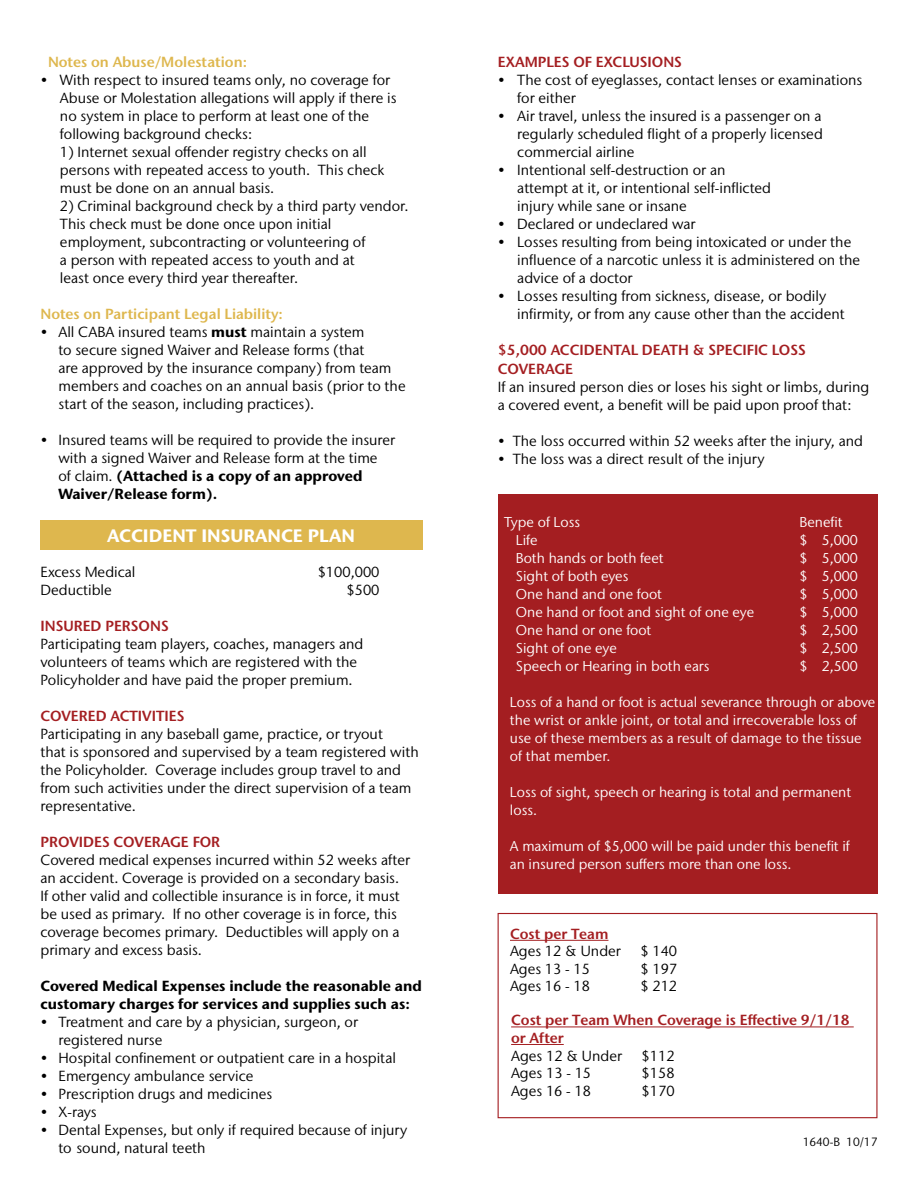
<style>
.page{position:relative;width:918px;height:1188px;background:#fff}
.page>*{position:absolute;margin:0;border:0;box-sizing:border-box;transform-origin:0 0}
.t1{font:700 18px "Stone Sans IIITC Pro";color:#fff}
.t2{font:14.7px/18px "Stone Sans IIITC Pro";color:#000}
.t3{font:600 14.7px/18px "Stone Sans IIITC Pro";color:#a41e21}
.t4{font:700 14.7px/18px "Stone Sans IIITC Pro";color:#000}
.t5{font:600 14.7px "Stone Sans IIITC Pro";color:#deb74e}
.t6{font:14.25px/18px "Stone Sans IIITC Pro";color:#fff}
.t7{font:12px "Stone Sans IIITC Pro";color:#000}
.s1{font-weight:700}
</style>
<div class="page">
<div style="left:40px;top:521px;width:383px;height:29px;background:#deb74e"></div>
<div style="left:498px;top:495px;width:380px;height:399px;background:#a41e21"></div>
<hr style="left:510px;top:940px;width:98px;height:1px;background:#a41e21">
<hr style="left:511px;top:1027px;width:343px;height:1px;background:#a41e21">
<hr style="left:511px;top:1044px;width:53px;height:1px;background:#a41e21">
<div style="left:498px;top:913px;width:380px;height:205px;border:1px solid #a41e21"></div>
<p class="t5" style="left:48px;top:53px;width:201px">Notes on Abuse/Molestation:</p>
<p class="t2" style="left:60px;top:71px;width:338px;text-indent:-19px">• With respect to insured teams only, no coverage for Abuse or Molestation allegations will apply if there is no system in place to perform at least one of the following background checks:</p>
<p class="t2" style="left:60px;top:143px;width:326px">1) Internet sexual offender registry checks on all persons with repeated access to youth. This check must be done on an annual basis.</p>
<p class="t2" style="left:60px;top:197px;width:350px">2) Criminal background check by a third party vendor.<br>This check must be done once upon initial employment, subcontracting or volunteering of<br>a person with repeated access to youth and at<br>least once every third year thereafter.</p>
<p class="t5" style="left:40px;top:305px;width:244px">Notes on Participant Legal Liability:</p>
<p class="t2" style="left:58px;top:323px;width:349px;text-indent:-18px">• All CABA insured teams <span class="s1">must</span> maintain a system<br>to secure signed Waiver and Release forms (that<br>are approved by the insurance company) from team members and coaches on an annual basis (prior to the start of the season, including practices).</p>
<p class="t2" style="left:58px;top:431px;width:338px;text-indent:-18px">• Insured teams will be required to provide the insurer with a signed Waiver and Release form at the time<br>of claim. <span class="s1">(Attached is a copy of an approved Waiver/Release form).</span></p>
<p class="t1" style="left:107px;top:524px;width:249px">ACCIDENT INSURANCE PLAN</p>
<p class="t2" style="left:40px;top:563px;width:97px">Excess Medical</p>
<p class="t2" style="left:318px;top:563px;width:63px">$100,000</p>
<p class="t2" style="left:40px;top:581px;width:73px">Deductible</p>
<p class="t2" style="left:347px;top:581px;width:34px">$500</p>
<p class="t3" style="left:40px;top:617px;width:130px">INSURED PERSONS</p>
<p class="t2" style="left:40px;top:635px;width:324px">Participating team players, coaches, managers and volunteers of teams which are registered with the<br>Policyholder and have paid the proper premium.</p>
<p class="t3" style="left:40px;top:707px;width:145px">COVERED ACTIVITIES</p>
<p class="t2" style="left:40px;top:725px;width:380px">Participating in any baseball game, practice, or tryout<br>that is sponsored and supervised by a team registered with the Policyholder. Coverage includes group travel to and from such activities under the direct supervision of a team representative.</p>
<p class="t3" style="left:40px;top:833px;width:181px">PROVIDES COVERAGE FOR</p>
<p class="t2" style="left:40px;top:851px;width:371px">Covered medical expenses incurred within 52 weeks after an accident. Coverage is provided on a secondary basis.<br>If other valid and collectible insurance is in force, it must be used as primary. If no other coverage is in force, this coverage becomes primary. Deductibles will apply on a primary and excess basis.</p>
<p class="t4" style="left:40px;top:977px;width:383px">Covered Medical Expenses include the reasonable and customary charges for services and supplies such as:</p>
<p class="t2" style="left:59px;top:1013px;width:301px;text-indent:-18px">• Treatment and care by a physician, surgeon, or registered nurse</p>
<p class="t2" style="left:40px;top:1049px;width:357px">• Hospital confinement or outpatient care in a hospital</p>
<p class="t2" style="left:40px;top:1067px;width:215px">• Emergency ambulance service</p>
<p class="t2" style="left:40px;top:1085px;width:233px">• Prescription drugs and medicines</p>
<p class="t2" style="left:40px;top:1103px;width:58px">• X-rays</p>
<p class="t2" style="left:59px;top:1121px;width:350px;text-indent:-18px">• Dental Expenses, but only if required because of injury to sound, natural teeth</p>
<p class="t3" style="left:498px;top:53px;width:186px">EXAMPLES OF EXCLUSIONS</p>
<p class="t2" style="left:517px;top:71px;width:347px;text-indent:-19px">• The cost of eyeglasses, contact lenses or examinations for either</p>
<p class="t2" style="left:517px;top:107px;width:307px;text-align:justify;text-indent:-19px">• Air travel, unless the insured is a passenger on a regularly scheduled flight of a properly licensed commercial airline</p>
<p class="t2" style="left:517px;top:161px;width:255px;text-indent:-19px">• Intentional self-destruction or an attempt at it, or intentional self-inflicted injury while sane or insane</p>
<p class="t2" style="left:498px;top:215px;width:199px">• Declared or undeclared war</p>
<p class="t2" style="left:517px;top:233px;width:344px;text-indent:-19px">• Losses resulting from being intoxicated or under the influence of a narcotic unless it is administered on the advice of a doctor</p>
<p class="t2" style="left:517px;top:287px;width:329px;text-indent:-19px">• Losses resulting from sickness, disease, or bodily infirmity, or from any cause other than the accident</p>
<p class="t3" style="left:498px;top:341px;width:310px">$5,000 ACCIDENTAL DEATH &amp; SPECIFIC LOSS<br>COVERAGE</p>
<p class="t2" style="left:498px;top:377px;width:373px">If an insured person dies or loses his sight or limbs, during a covered event, a benefit will be paid upon proof that:</p>
<p class="t2" style="left:498px;top:431px;width:367px">• The loss occurred within 52 weeks after the injury, and</p>
<p class="t2" style="left:498px;top:449px;width:268px">• The loss was a direct result of the injury</p>
<p class="t6" style="left:504px;top:513px;width:78px">Type of Loss</p>
<p class="t6" style="left:800px;top:513px;width:45px">Benefit</p>
<p class="t6" style="left:516px;top:531px;width:23px">Life</p>
<p class="t6" style="left:800px;top:531px;width:60px">$ 5,000</p>
<p class="t6" style="left:516px;top:549px;width:149px">Both hands or both feet</p>
<p class="t6" style="left:800px;top:549px;width:60px">$ 5,000</p>
<p class="t6" style="left:516px;top:567px;width:114px">Sight of both eyes</p>
<p class="t6" style="left:800px;top:567px;width:60px">$ 5,000</p>
<p class="t6" style="left:516px;top:585px;width:147px">One hand and one foot</p>
<p class="t6" style="left:800px;top:585px;width:60px">$ 5,000</p>
<p class="t6" style="left:516px;top:603px;width:240px">One hand or foot and sight of one eye</p>
<p class="t6" style="left:800px;top:603px;width:60px">$ 5,000</p>
<p class="t6" style="left:516px;top:621px;width:137px">One hand or one foot</p>
<p class="t6" style="left:800px;top:621px;width:60px">$ 2,500</p>
<p class="t6" style="left:516px;top:639px;width:102px">Sight of one eye</p>
<p class="t6" style="left:800px;top:639px;width:60px">$ 2,500</p>
<p class="t6" style="left:516px;top:657px;width:195px">Speech or Hearing in both ears</p>
<p class="t6" style="left:800px;top:657px;width:60px">$ 2,500</p>
<p class="t6" style="left:510px;top:693px;width:367px">Loss of a hand or foot is actual severance through or above the wrist or ankle joint, or total and irrecoverable loss of use of these members as a result of damage to the tissue of that member.</p>
<p class="t6" style="left:510px;top:783px;width:343px">Loss of sight, speech or hearing is total and permanent loss.</p>
<p class="t6" style="left:510px;top:837px;width:341px">A maximum of $5,000 will be paid under this benefit if an insured person suffers more than one loss.</p>
<p class="t3" style="left:510px;top:924px;width:100px">Cost per Team</p>
<p class="t2" style="left:510px;top:942px;width:113px">Ages 12 &amp; Under</p>
<p class="t2" style="left:640px;top:942px;width:38px">$ 140</p>
<p class="t2" style="left:510px;top:960px;width:82px">Ages 13 - 15</p>
<p class="t2" style="left:640px;top:960px;width:38px">$ 197</p>
<p class="t2" style="left:510px;top:977px;width:82px">Ages 16 - 18</p>
<p class="t2" style="left:640px;top:977px;width:38px">$ 212</p>
<p class="t3" style="left:511px;top:1011px;width:340px;line-height:17.5px">Cost per Team When Coverage is Effective 9/1/18 or After</p>
<p class="t2" style="left:511px;top:1046px;width:113px">Ages 12 &amp; Under</p>
<p class="t2" style="left:642px;top:1046px;width:34px">$112</p>
<p class="t2" style="left:511px;top:1064px;width:82px">Ages 13 - 15</p>
<p class="t2" style="left:642px;top:1064px;width:34px">$158</p>
<p class="t2" style="left:511px;top:1081px;width:82px">Ages 16 - 18</p>
<p class="t2" style="left:642px;top:1081px;width:34px">$170</p>
<p class="t7" style="left:803px;top:1135px;width:76px">1640-B 10/17</p>
</div>
